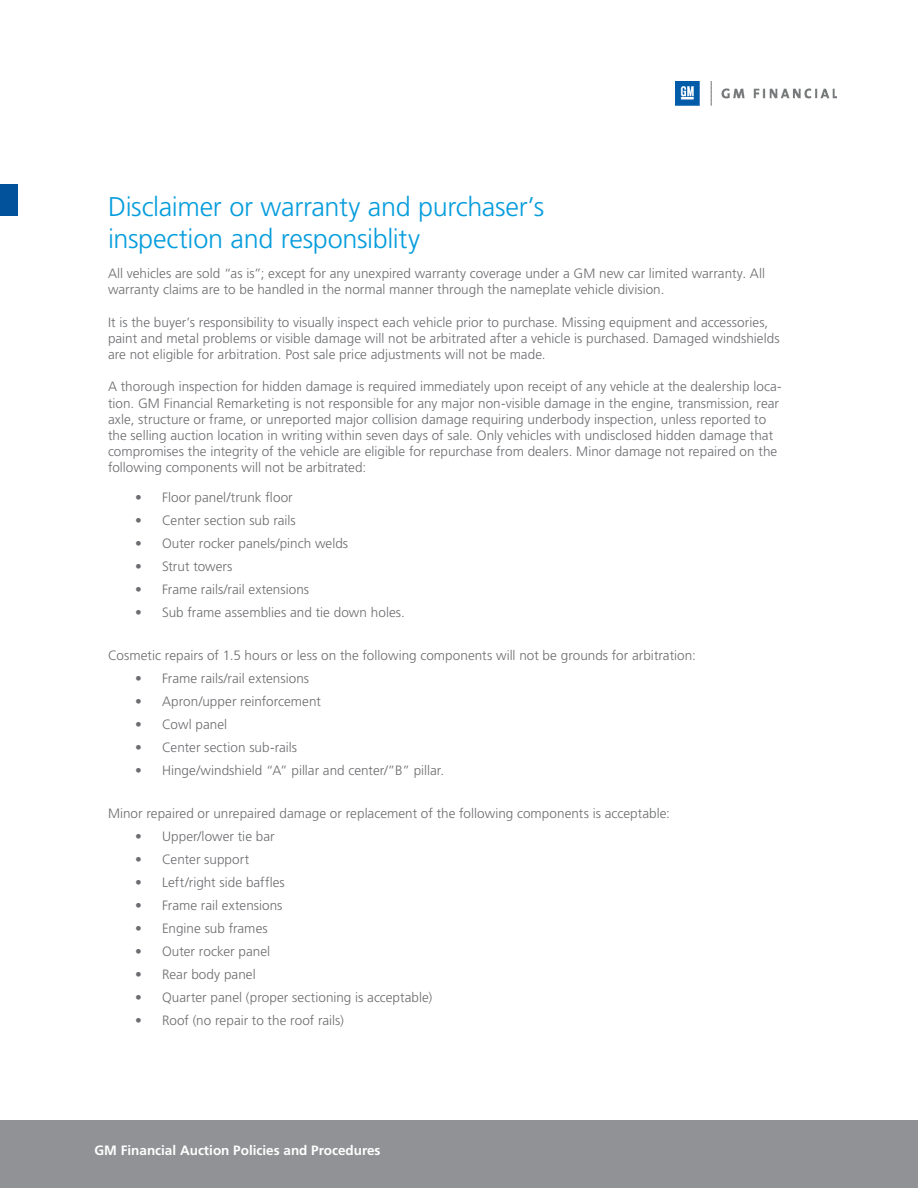
<style>
.page{position:relative;width:918px;height:1188px;background:#fff}
.page>*{position:absolute;margin:0;border:0;box-sizing:border-box;transform-origin:0 0}
.t1{font:300 27px/32.4px "Frutiger LT Std";letter-spacing:-.015em;color:#069ddc}
.Copy{font:300 13.5px/16.2px "Frutiger LT Std";letter-spacing:.005em;color:#6c6d70}
.t2{font:700 13.5px "Frutiger LT Std";color:#fff}
</style>
<div class="page">
<div style="left:0;top:1120px;width:918px;height:68px;background:#919295"></div>
<img style="left:675px;top:81px;width:162px;height:25px">
<div style="left:0;top:185px;width:17px;height:31px;background:#01529a"></div>
<h2 class="t1" style="left:108px;top:191px;width:438px">Disclaimer or warranty and purchaser’s inspection and responsiblity</h2>
<p class="Copy" style="left:108px;top:265px;width:659px">All vehicles are sold “as is”; except for any unexpired warranty coverage under a GM new car limited warranty. All warranty claims are to be handled in the normal manner through the nameplate vehicle division.</p>
<p class="Copy" style="left:108px;top:314px;width:673px">It is the buyer’s responsibility to visually inspect each vehicle prior to purchase. Missing equipment and accessories, paint and metal problems or visible damage will not be arbitrated after a vehicle is purchased. Damaged windshields are not eligible for arbitration. Post sale price adjustments will not be made.</p>
<p class="Copy" style="left:108px;top:379px;width:675px">A thorough inspection for hidden damage is required immediately upon receipt of any vehicle at the dealership loca&shy;tion. GM Financial Remarketing is not responsible for any major non-visible damage in the engine, transmission, rear axle, structure or frame, or unreported major collision damage requiring underbody inspection, unless reported to the selling auction location in writing within seven days of sale. Only vehicles with undisclosed hidden damage that compromises the integrity of the vehicle are eligible for repurchase from dealers. Minor damage not repaired on the following components will not be arbitrated:</p>
<p class="Copy" style="left:135px;top:490px;width:159px">• Floor panel/trunk floor</p>
<p class="Copy" style="left:135px;top:513px;width:162px">• Center section sub rails</p>
<p class="Copy" style="left:135px;top:535px;width:215px">• Outer rocker panels/pinch welds</p>
<p class="Copy" style="left:135px;top:558px;width:99px">• Strut towers</p>
<p class="Copy" style="left:135px;top:581px;width:176px">• Frame rails/rail extensions</p>
<p class="Copy" style="left:135px;top:604px;width:272px">• Sub frame assemblies and tie down holes.</p>
<p class="Copy" style="left:108px;top:648px;width:589px">Cosmetic repairs of 1.5 hours or less on the following components will not be grounds for arbitration:</p>
<p class="Copy" style="left:135px;top:670px;width:176px">• Frame rails/rail extensions</p>
<p class="Copy" style="left:135px;top:693px;width:188px">• Apron/upper reinforcement</p>
<p class="Copy" style="left:135px;top:716px;width:94px">• Cowl panel</p>
<p class="Copy" style="left:135px;top:739px;width:164px">• Center section sub-rails</p>
<p class="Copy" style="left:135px;top:762px;width:311px">• Hinge/windshield “A” pillar and center/”B” pillar.</p>
<p class="Copy" style="left:108px;top:805px;width:564px">Minor repaired or unrepaired damage or replacement of the following components is acceptable:</p>
<p class="Copy" style="left:135px;top:828px;width:141px">• Upper/lower tie bar</p>
<p class="Copy" style="left:135px;top:851px;width:116px">• Center support</p>
<p class="Copy" style="left:135px;top:874px;width:151px">• Left/right side baffles</p>
<p class="Copy" style="left:135px;top:897px;width:149px">• Frame rail extensions</p>
<p class="Copy" style="left:135px;top:920px;width:134px">• Engine sub frames</p>
<p class="Copy" style="left:135px;top:943px;width:137px">• Outer rocker panel</p>
<p class="Copy" style="left:135px;top:966px;width:122px">• Rear body panel</p>
<p class="Copy" style="left:135px;top:989px;width:299px">• Quarter panel (proper sectioning is acceptable)</p>
<p class="Copy" style="left:135px;top:1012px;width:210px">• Roof (no repair to the roof rails)</p>
<p class="t2" style="left:94px;top:1142px;width:288px">GM Financial Auction Policies and Procedures</p>
</div>
